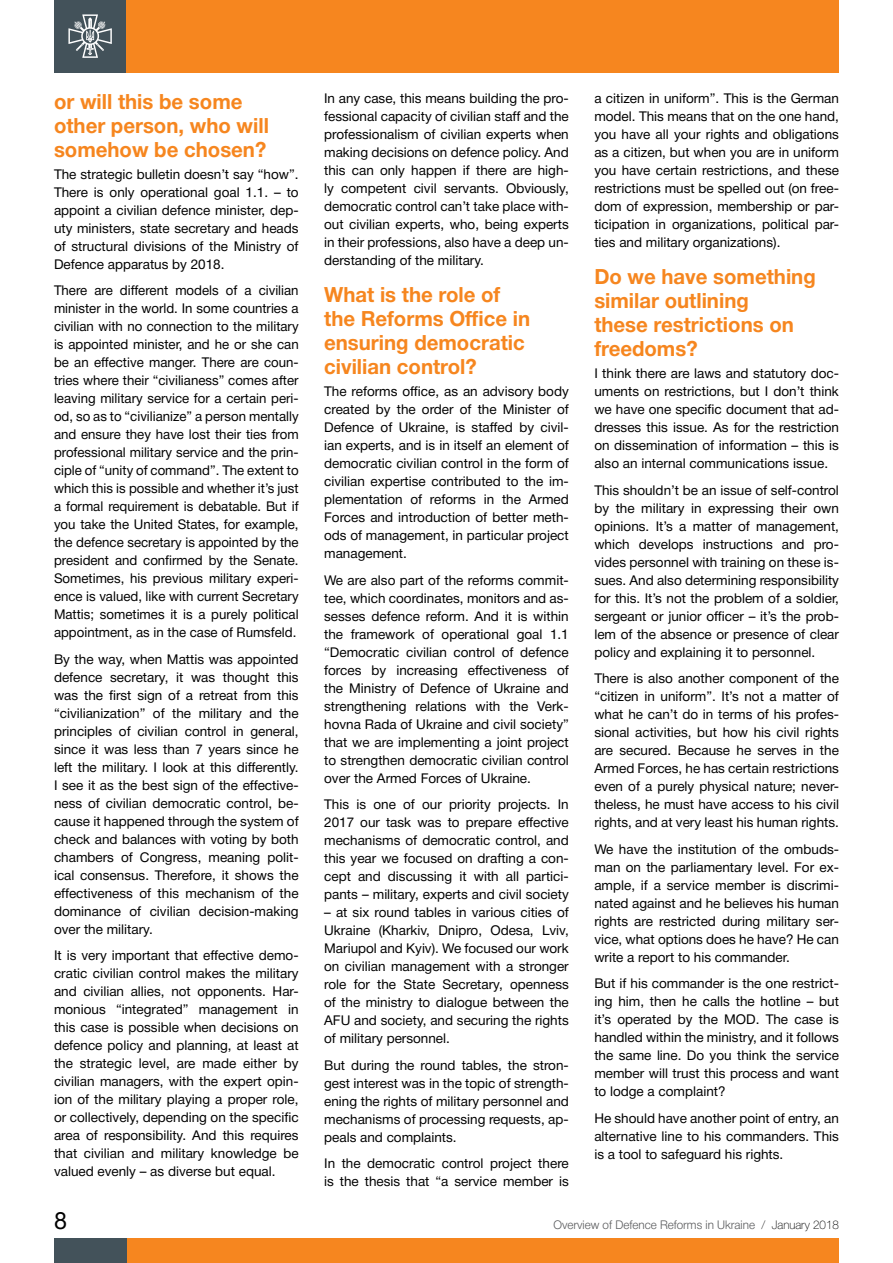
<style>
.page{position:relative;width:893px;height:1263px;background:#fff}
.page>*{position:absolute;margin:0;border:0;box-sizing:border-box;transform-origin:0 0}
.t1{font:24px "Helvetica Neue Cyr";color:#000}
.t2{font:700 21px/24px "Helvetica Neue Cyr";color:#f6861f}
.t3{font:13.5px/18px "Helvetica Neue Cyr";color:#000;text-align:justify}
.t4{font:300 12px "Helvetica Neue Cyr";color:#58595b}
.s1{font-weight:100;color:#000}
</style>
<div class="page">
<div style="left:54px;top:1238px;width:785px;height:25px;background:#f6861f"></div>
<div style="left:54px;top:0;width:72px;height:72px;background:#43525a"></div>
<div style="left:54px;top:1238px;width:72px;height:25px;background:#43525a"></div>
<svg style="left:68px;top:14px;width:44px;height:44px"></svg>
<div style="left:126px;top:0;width:713px;height:72px;background:#f6861f"></div>
<h2 class="t2" style="left:54px;top:89px;width:216px">or will this be some other person, who will somehow be chosen?</h2>
<p class="t3" style="left:54px;top:165px;width:246px">The strategic bulletin doesn’t say “how”.<br>There is only operational goal 1.1. – to appoint a civilian defence minister, dep&shy;uty ministers, state secretary and heads of structural divisions of the Ministry of Defence apparatus by 2018.</p>
<p class="t3" style="left:54px;top:282px;width:246px">There are different models of a civilian minister in the world. In some countries a civilian with no connection to the military is appointed minister, and he or she can be an effective manger. There are coun&shy;tries where their “civilianess” comes after leaving military service for a certain peri&shy;od, so as to “civilianize” a person mentally and ensure they have lost their ties from professional military service and the prin&shy;ciple of “unity of command”. The extent to which this is possible and whether it’s just a formal requirement is debatable. But if you take the United States, for example, the defence secretary is appointed by the president and confirmed by the Senate.<br>Sometimes, his previous military experi&shy;ence is valued, like with current Secretary Mattis; sometimes it is a purely political appointment, as in the case of Rumsfeld.</p>
<p class="t3" style="left:54px;top:650px;width:246px">By the way, when Mattis was appointed defence secretary, it was thought this was the first sign of a retreat from this “civilianization” of the military and the principles of civilian control in general, since it was less than 7 years since he left the military. I look at this differently.<br>I see it as the best sign of the effective&shy;ness of civilian democratic control, be&shy;cause it happened through the system of check and balances with voting by both chambers of Congress, meaning polit&shy;ical consensus. Therefore, it shows the effectiveness of this mechanism of the dominance of civilian decision-making over the military.</p>
<p class="t3" style="left:54px;top:947px;width:246px">It is very important that effective demo&shy;cratic civilian control makes the military and civilian allies, not opponents. Har&shy;monious “integrated” management in this case is possible when decisions on defence policy and planning, at least at the strategic level, are made either by civilian managers, with the expert opin&shy;ion of the military playing a proper role, or collectively, depending on the specific area of responsibility. And this requires that civilian and military knowledge be valued evenly – as diverse but equal.</p>
<p class="t3" style="left:324px;top:89px;width:246px">In any case, this means building the pro&shy;fessional capacity of civilian staff and the professionalism of civilian experts when making decisions on defence policy. And this can only happen if there are high&shy;ly competent civil servants. Obviously, democratic control can’t take place with&shy;out civilian experts, who, being experts in their professions, also have a deep un&shy;derstanding of the military.</p>
<h2 class="t2" style="left:324px;top:283px;width:207px">What is the role of the Reforms Office in ensuring democratic civilian control?</h2>
<p class="t3" style="left:324px;top:383px;width:246px">The reforms office, as an advisory body created by the order of the Minister of Defence of Ukraine, is staffed by civil&shy;ian experts, and is in itself an element of democratic civilian control in the form of civilian expertise contributed to the im&shy;plementation of reforms in the Armed Forces and introduction of better meth&shy;ods of management, in particular project management.</p>
<p class="t3" style="left:324px;top:571px;width:246px">We are also part of the reforms commit&shy;tee, which coordinates, monitors and as&shy;sesses defence reform. And it is within the framework of operational goal 1.1 “Democratic civilian control of defence forces by increasing effectiveness of the Ministry of Defence of Ukraine and strengthening relations with the Verk&shy;hovna Rada of Ukraine and civil society” that we are implementing a joint project to strengthen democratic civilian control over the Armed Forces of Ukraine.</p>
<p class="t3" style="left:324px;top:795px;width:246px">This is one of our priority projects. In 2017 our task was to prepare effective mechanisms of democratic control, and this year we focused on drafting a con&shy;cept and discussing it with all partici&shy;pants – military, experts and civil society</p>
<p class="t3" style="left:324px;top:903px;width:246px">– at six round tables in various cities of Ukraine (Kharkiv, Dnipro, Odesa, Lviv, Mariupol and Kyiv). We focused our work on civilian management with a stronger role for the State Secretary, openness of the ministry to dialogue between the AFU and society, and securing the rights of military personnel.</p>
<p class="t3" style="left:324px;top:1056px;width:246px">But during the round tables, the stron&shy;gest interest was in the topic of strength&shy;ening the rights of military personnel and mechanisms of processing requests, ap&shy;peals and complaints.</p>
<p class="t3" style="left:324px;top:1154px;width:246px">In the democratic control project there is the thesis that “a service member is</p>
<p class="t3" style="left:594px;top:89px;width:246px">a citizen in uniform”. This is the German model. This means that on the one hand, you have all your rights and obligations as a citizen, but when you are in uniform you have certain restrictions, and these restrictions must be spelled out (on free&shy;dom of expression, membership or par&shy;ticipation in organizations, political par&shy;ties and military organizations).</p>
<h2 class="t2" style="left:594px;top:265px;width:223px">Do we have something similar outlining<br>these restrictions on freedoms?</h2>
<p class="t3" style="left:594px;top:365px;width:246px">I think there are laws and statutory doc&shy;uments on restrictions, but I don’t think we have one specific document that ad&shy;dresses this issue. As for the restriction on dissemination of information – this is also an internal communications issue.</p>
<p class="t3" style="left:594px;top:481px;width:246px">This shouldn’t be an issue of self-control by the military in expressing their own opinions. It’s a matter of management, which develops instructions and pro&shy;vides personnel with training on these is&shy;sues. And also determining responsibility for this. It’s not the problem of a soldier, sergeant or junior officer – it’s the prob&shy;lem of the absence or presence of clear policy and explaining it to personnel.</p>
<p class="t3" style="left:594px;top:670px;width:246px">There is also another component of the “citizen in uniform”. It’s not a matter of what he can’t do in terms of his profes&shy;sional activities, but how his civil rights are secured. Because he serves in the Armed Forces, he has certain restrictions even of a purely physical nature; never&shy;theless, he must have access to his civil rights, and at very least his human rights.</p>
<p class="t3" style="left:594px;top:840px;width:246px">We have the institution of the ombuds&shy;man on the parliamentary level. For ex&shy;ample, if a service member is discrimi&shy;nated against and he believes his human rights are restricted during military ser&shy;vice, what options does he have? He can write a report to his commander.</p>
<p class="t3" style="left:594px;top:974px;width:246px">But if his commander is the one restrict&shy;ing him, then he calls the hotline – but it’s operated by the MOD. The case is handled within the ministry, and it follows the same line. Do you think the service member will trust this process and want to lodge a complaint?</p>
<p class="t3" style="left:594px;top:1109px;width:246px">He should have another point of entry, an alternative line to his commanders. This is a tool to safeguard his rights.</p>
<h1 class="t1" style="left:54px;top:1207px;width:14px">8</h1>
<p class="t4" style="left:553px;top:1218px;width:287px">Overview of Defence Reforms in Ukraine <span class="s1">/ January 2018</span></p>
</div>
